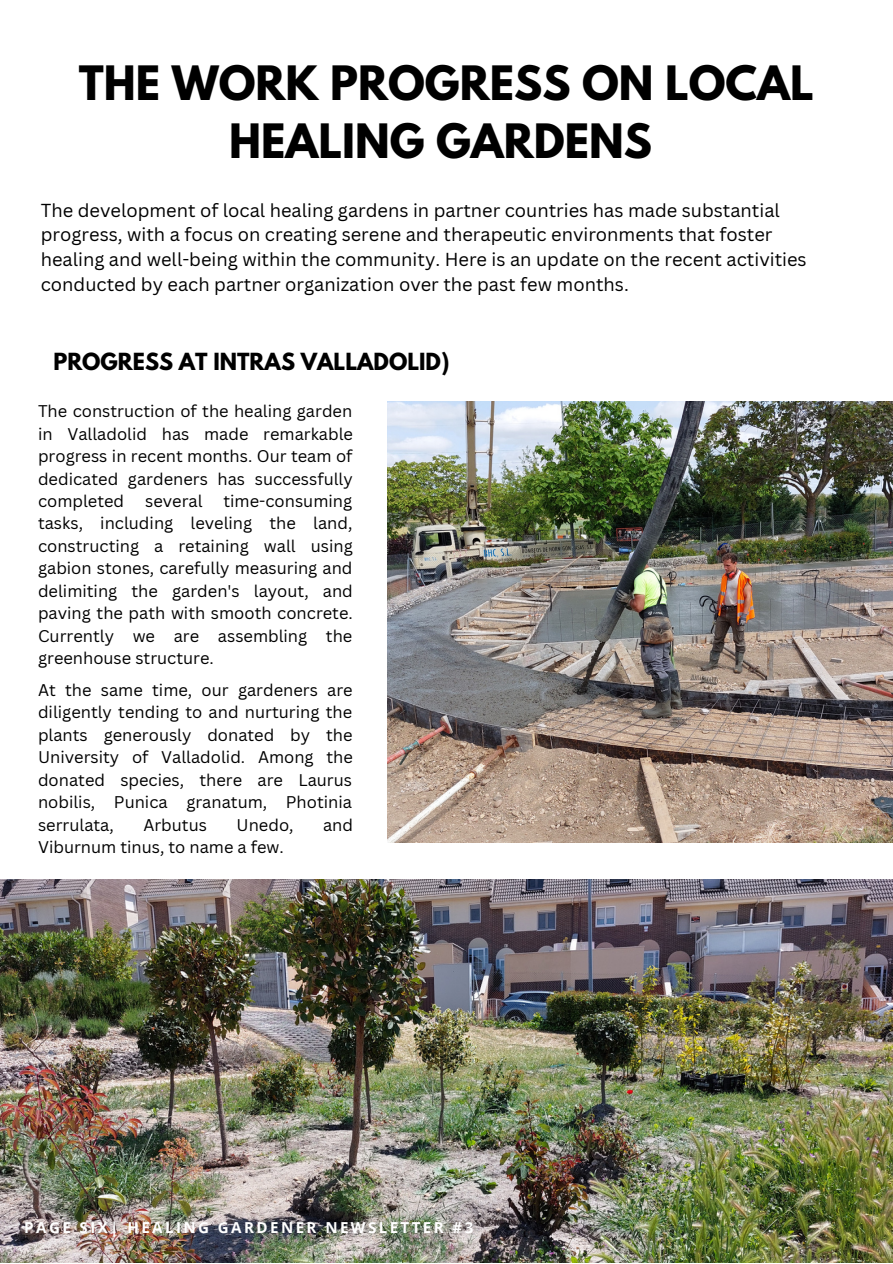
<style>
.page{position:relative;width:893px;height:1264px;background:#fff}
.page>*{position:absolute;margin:0;border:0;box-sizing:border-box;transform-origin:0 0}
.t1{font:700 42px/58.5px "League Spartan";color:#000;text-align:center}
.t2{font:700 20.85px "League Spartan";color:#000}
.t3{font:18.3px/24.8px "Canva Sans";color:#000}
.t4{font:16.5px/22.5px "Canva Sans";color:#000;text-align:justify}
.t5{font:700 15.15px "Open Sans";letter-spacing:.16em;color:#fff}
</style>
<div class="page">
<img style="left:388px;top:402px;width:504px;height:440px">
<img style="left:0;top:879px;width:892px;height:383px">
<p class="t1" style="left:79px;top:59px;width:736px">THE WORK PROGRESS ON LOCAL<br>HEALING GARDENS</p>
<p class="t3" style="left:41px;top:197px;width:767px">The development of local healing gardens in partner countries has made substantial progress, with a focus on creating serene and therapeutic environments that foster healing and well-being within the community. Here is an update on the recent activities conducted by each partner organization over the past few months.</p>
<p class="t2" style="left:53px;top:351px;width:397px">PROGRESS AT INTRAS VALLADOLID)</p>
<p class="t4" style="left:38px;top:399px;width:316px">The construction of the healing garden in Valladolid has made remarkable progress in recent months. Our team of dedicated gardeners has successfully completed</p>
<p class="t4" style="left:38px;top:489px;width:316px;text-indent:185px">time-consuming tasks, including leveling the land, constructing a retaining wall using gabion stones, carefully measuring and delimiting the garden's layout, and paving the path with smooth concrete.<br>Currently we are assembling the greenhouse structure.</p>
<p class="t4" style="left:38px;top:678px;width:316px">At the same time, our gardeners are diligently tending to and nurturing the plants generously donated by the University of Valladolid. Among the donated species, there are Laurus nobilis, Punica granatum, Photinia serrulata,</p>
<p class="t4" style="left:145px;top:489px;width:59px">several</p>
<p class="t4" style="left:143px;top:812px;width:65px">Arbutus</p>
<p class="t4" style="left:236px;top:812px;width:58px">Unedo,</p>
<p class="t4" style="left:323px;top:812px;width:31px">and</p>
<p class="t4" style="left:38px;top:835px;width:247px">Viburnum tinus, to name a few.</p>
<p class="t5" style="left:24px;top:1216px;width:450px">PAGE SIX| HEALING GARDENER NEWSLETTER #3</p>
</div>
